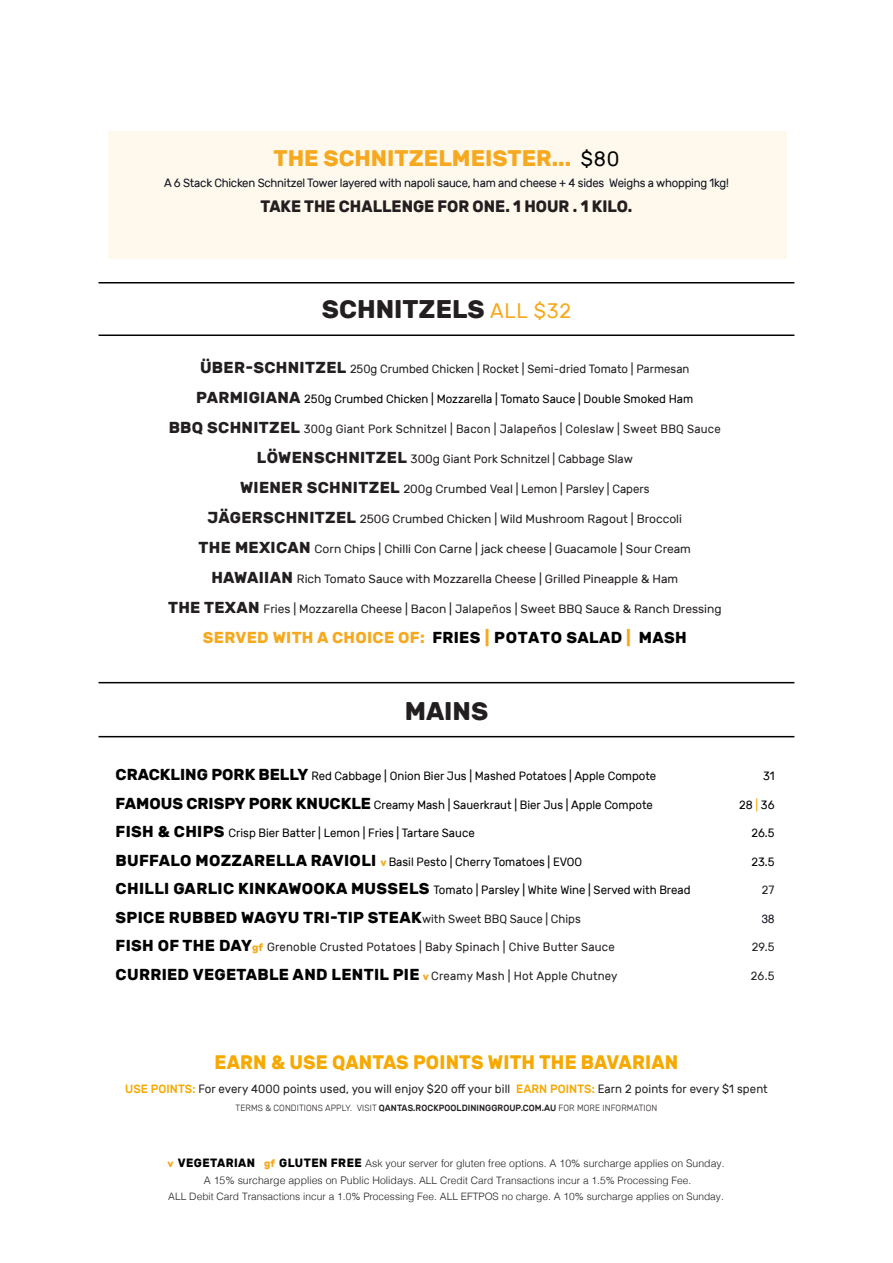
<style>
.page{position:relative;width:893px;height:1263px;background:#fff}
.page>*{position:absolute;margin:0;border:0;box-sizing:border-box;transform-origin:0 0}
.t1{font:700 25.5px "Rubik";color:#231f20}
.t2{font:700 22.5px "Rubik";color:#f6a91f}
.t3{font:700 19.5px "Rubik";letter-spacing:.01em;color:#f6a900;scale:.95 1}
.t4{font:700 16.5px "Rubik";color:#231f20;scale:.95 1}
.t5{font:700 15.9px "Rubik";letter-spacing:.02em;color:#020203}
.t6{font:700 15.9px "Rubik";letter-spacing:.02em;color:#f6a91f}
.t7{font:12px "Rubik";color:#020203;scale:.95 1}
.t8{font:12px "Rubik";color:#231f20}
.t9{font:12px "Rubik";color:#231f20;scale:.95 1}
.t10{font:12px "Rubik";letter-spacing:.02em;color:#231f20;scale:.95 1}
.t11{font:12px "Rubik";letter-spacing:-.02em;color:#0f131f;scale:.95 1}
.t12{font:12px "Helvetica";color:#0f131f;scale:.95 1}
.t13{font:300 10.5px "Helvetica";color:#231f20}
.t14{font:300 10.2px/16.5px "Helvetica";color:#231f20;text-align:center}
.t15{font:300 9px "Rubik";letter-spacing:.01em;color:#231f20;scale:.95 1}
.s1{font-weight:400;font-size:21px;color:#020203}
.s2{font-weight:400;font-size:21px;color:#f6a91f}
.s3{font-weight:700;font-size:15.9px}
.s4{font-weight:700;font-size:15.9px;color:#231f20}
.s5{color:#020203}
.s6{color:#f6a900}
.s7{font-weight:700;font-size:10.5px;color:#f6a91f}
.s8{font-weight:400;font-size:12px;color:#231f20}
.s9{font-weight:700;font-size:15.9px;color:#020203}
.s10{font-size:10.5px;color:#f6a91f}
.s11{font-weight:500;color:#f6a900}
.s12{font-weight:500}
.s13{font-family:"Rubik";font-weight:700;color:#f6a91f}
.s14{font-family:"Rubik";font-weight:700;font-size:12px;color:#020203}
.s15{font-size:10.5px}
</style>
<div class="page">
<hr style="left:99px;top:736px;width:695px;height:1px;background:#020203">
<hr style="left:99px;top:682px;width:695px;height:1px;background:#020203">
<div style="left:108px;top:131px;width:679px;height:127px;background:#fef8ed"></div>
<hr style="left:99px;top:334px;width:695px;height:2px;background:#020203">
<hr style="left:99px;top:282px;width:695px;height:1px;background:#020203">
<p class="t2" style="left:274px;top:145px;width:347px">THE SCHNITZELMEISTER... <span class="s1">$80</span></p>
<p class="t11" style="left:164px;top:177px;width:596px">A 6 Stack Chicken Schnitzel Tower layered with napoli sauce, ham and cheese + 4 sides Weighs a whopping 1kg!</p>
<p class="t4" style="left:261px;top:196px;width:393px">TAKE THE CHALLENGE FOR ONE. 1 HOUR . 1 KILO.</p>
<p class="t1" style="left:322px;top:295px;width:251px">SCHNITZELS <span class="s2">ALL $32</span></p>
<p class="t9" style="left:200px;top:362px;width:517px"><span class="s3">ÜBER-SCHNITZEL</span> 250g Crumbed Chicken | Rocket | Semi-dried Tomato | Parmesan</p>
<p class="t7" style="left:196px;top:392px;width:525px"><span class="s4">PARMIGIANA</span> 250g Crumbed Chicken | Mozzarella | Tomato Sauce | Double Smoked Ham</p>
<p class="t10" style="left:169px;top:422px;width:583px"><span class="s3">BBQ SCHNITZEL</span> 300g Giant Pork Schnitzel | Bacon | Jalapeños | Coleslaw | Sweet BBQ Sauce</p>
<p class="t8" style="left:257px;top:452px;width:377px"><span class="s3">LÖWENSCHNITZEL</span> 300g Giant Pork Schnitzel | Cabbage Slaw</p>
<p class="t8" style="left:240px;top:482px;width:411px"><span class="s3">WIENER SCHNITZEL</span> 200g Crumbed Veal | Lemon | Parsley | Capers</p>
<p class="t8" style="left:208px;top:512px;width:476px"><span class="s3">JÄGERSCHNITZEL</span> 250G Crumbed Chicken | Wild Mushroom Ragout | Broccoli</p>
<p class="t8" style="left:199px;top:542px;width:494px"><span class="s3">THE MEXICAN</span> Corn Chips | Chilli Con Carne | jack cheese | Guacamole | Sour Cream</p>
<p class="t8" style="left:211px;top:572px;width:468px"><span class="s3">HAWAIIAN</span> Rich Tomato Sauce with Mozzarella Cheese | Grilled Pineapple &amp; Ham</p>
<p class="t8" style="left:168px;top:602px;width:555px"><span class="s3">THE TEXAN</span> Fries | Mozzarella Cheese | Bacon | Jalapeños | Sweet BBQ Sauce &amp; Ranch Dressing</p>
<p class="t6" style="left:203px;top:628px;width:485px">SERVED WITH A CHOICE OF: <span class="s5">FRIES</span> | <span class="s5">POTATO SALAD</span> | <span class="s5">MASH</span></p>
<p class="t1" style="left:405px;top:696px;width:85px">MAINS</p>
<p class="t7" style="left:116px;top:769px;width:571px"><span class="s3">CRACKLING PORK BELLY</span> Red Cabbage | Onion Bier Jus | Mashed Potatoes | Apple Compote</p>
<p class="t7" style="left:763px;top:769px;width:13px">31</p>
<p class="t7" style="left:116px;top:798px;width:567px"><span class="s3">FAMOUS CRISPY PORK KNUCKLE</span> Creamy Mash | Sauerkraut | Bier Jus | Apple Compote</p>
<p class="t7" style="left:739px;top:798px;width:39px">28 <span class="s6">|</span> 36</p>
<p class="t7" style="left:116px;top:826px;width:379px"><span class="s3">FISH &amp; CHIPS</span> Crisp Bier Batter | Lemon | Fries | Tartare Sauce</p>
<p class="t7" style="left:751px;top:826px;width:26px">26.5</p>
<p class="t7" style="left:116px;top:855px;width:493px"><span class="s3">BUFFALO MOZZARELLA RAVIOLI</span> <span class="s7">v</span> Basil Pesto | Cherry Tomatoes | EVOO</p>
<p class="t7" style="left:751px;top:855px;width:26px">23.5</p>
<p class="t7" style="left:116px;top:883px;width:607px"><span class="s3">CHILLI GARLIC KINKAWOOKA MUSSELS</span> Tomato | Parsley | White Wine | Served with Bread</p>
<p class="t9" style="left:762px;top:883px;width:15px">27</p>
<p class="t5" style="left:116px;top:908px;width:467px">SPICE RUBBED WAGYU TRI-TIP STEAK<span class="s8">with Sweet BBQ Sauce | Chips</span></p>
<p class="t12" style="left:762px;top:909px;width:15px">38</p>
<p class="t10" style="left:116px;top:940px;width:527px"><span class="s9">FISH OF THE DAY</span><span class="s7">gf</span> Grenoble Crusted Potatoes | Baby Spinach | Chive Butter Sauce</p>
<p class="t9" style="left:752px;top:940px;width:25px">29.5</p>
<p class="t5" style="left:116px;top:965px;width:503px">CURRIED VEGETABLE AND LENTIL PIE <span class="s10">v</span> <span class="s8">Creamy Mash | Hot Apple Chutney</span></p>
<p class="t9" style="left:751px;top:969px;width:26px">26.5</p>
<p class="t3" style="left:215px;top:1051px;width:490px">EARN &amp; USE QANTAS POINTS WITH THE BAVARIAN</p>
<p class="t9" style="left:125px;top:1082px;width:678px"><span class="s11">USE POINTS:</span> For every 4000 points used, you will enjoy $20 off your bill <span class="s11">EARN POINTS:</span> Earn 2 points for every $1 spent</p>
<p class="t15" style="left:236px;top:1103px;width:445px">TERMS &amp; CONDITIONS APPLY. VISIT <span class="s12">QANTAS.ROCKPOOLDININGGROUP.COM.AU</span> FOR MORE INFORMATION</p>
<p class="t13" style="left:168px;top:1155px;width:559px"><span class="s13">v</span> <span class="s14">VEGETARIAN</span> <span class="s13">gf</span> <span class="s14">GLUTEN FREE</span> Ask your server for gluten free options. A 10% surcharge applies on Sunday.</p>
<p class="t14" style="left:168px;top:1171px;width:557px"><span class="s15">A 15% surcharge applies on Public Holidays.</span> ALL Credit Card Transactions incur a 1.5% Processing Fee.<br>ALL Debit Card Transactions incur a 1.0% Processing Fee. ALL EFTPOS no charge. A 10% surcharge applies on Sunday.</p>
</div>
